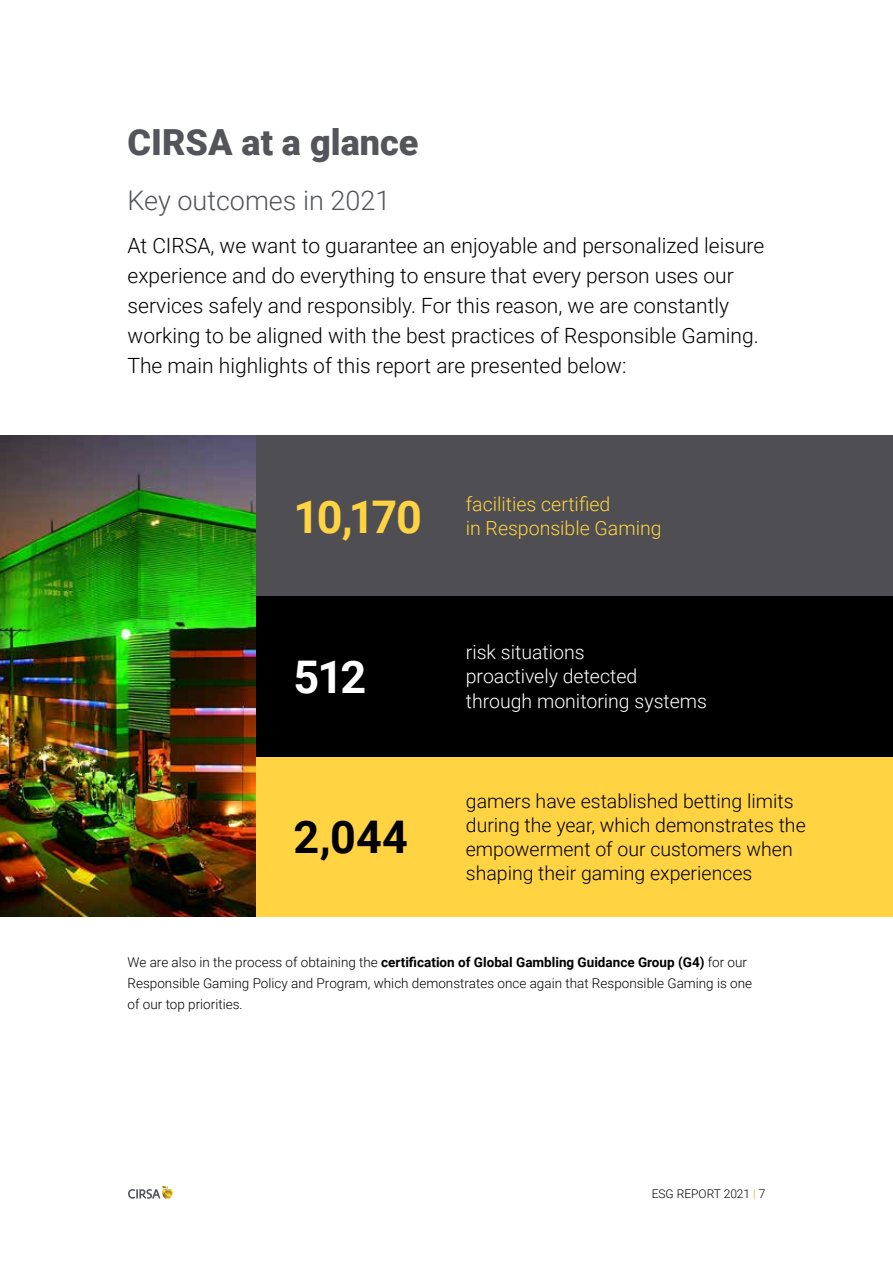
<style>
.page{position:relative;width:893px;height:1263px;background:#fff}
.page>*{position:absolute;margin:0;border:0;box-sizing:border-box;transform-origin:0 0}
.t1{font:700 45px "Roboto";color:#ffd342}
.t2{font:700 45px "Roboto";color:#000}
.t3{font:700 45px "Roboto";color:#fff}
.t4{font:900 36px "Roboto";color:#54555a}
.t5{font:300 27px "Roboto";color:#54555a}
.t6{font:300 21px/30px "Roboto";color:#000}
.t7{font:300 19.5px/24px "Roboto";color:#000}
.t8{font:300 19.5px/24px "Roboto";color:#fff}
.t9{font:300 19.5px/24px "Roboto";color:#ffd342}
.t10{font:300 13.5px/21px "Roboto";color:#000}
.t11{font:300 12px "Roboto";color:#000}
.s1{font-weight:700}
.s2{color:#dbab28}
</style>
<div class="page">
<svg style="left:128px;top:1186px;width:45px;height:13px"></svg>
<div style="left:255px;top:756px;width:638px;height:160px;background:#ffd342"></div>
<div style="left:255px;top:596px;width:638px;height:160px;background:#000"></div>
<div style="left:255px;top:436px;width:638px;height:160px;background:#4f4f53"></div>
<img style="left:0;top:436px;width:255px;height:480px">
<h2 class="t4" style="left:128px;top:117px;width:292px">CIRSA at a glance</h2>
<p class="t5" style="left:128px;top:182px;width:264px">Key outcomes in 2021</p>
<p class="t6" style="left:128px;top:230px;width:638px">At CIRSA, we want to guarantee an enjoyable and personalized leisure experience and do everything to ensure that every person uses our services safely and responsibly. For this reason, we are constantly working to be aligned with the best practices of Responsible Gaming.<br>The main highlights of this report are presented below:</p>
<h1 class="t1" style="left:293px;top:485px;width:130px">10,170</h1>
<h1 class="t3" style="left:293px;top:645px;width:74px">512</h1>
<h1 class="t2" style="left:293px;top:806px;width:116px">2,044</h1>
<p class="t9" style="left:466px;top:492px;width:197px">facilities certified<br>in Responsible Gaming</p>
<p class="t8" style="left:466px;top:640px;width:243px">risk situations<br>proactively detected through monitoring systems</p>
<p class="t7" style="left:466px;top:788px;width:341px">gamers have established betting limits during the year, which demonstrates the empowerment of our customers when shaping their gaming experiences</p>
<p class="t10" style="left:128px;top:951px;width:626px">We are also in the process of obtaining the <span class="s1">certification of Global Gambling Guidance Group (G4)</span> for our<br>Responsible Gaming Policy and Program, which demonstrates once again that Responsible Gaming is one of our top priorities.</p>
<p class="t11" style="left:652px;top:1185px;width:115px">ESG REPORT 2021 <span class="s2">|</span> 7</p>
</div>
